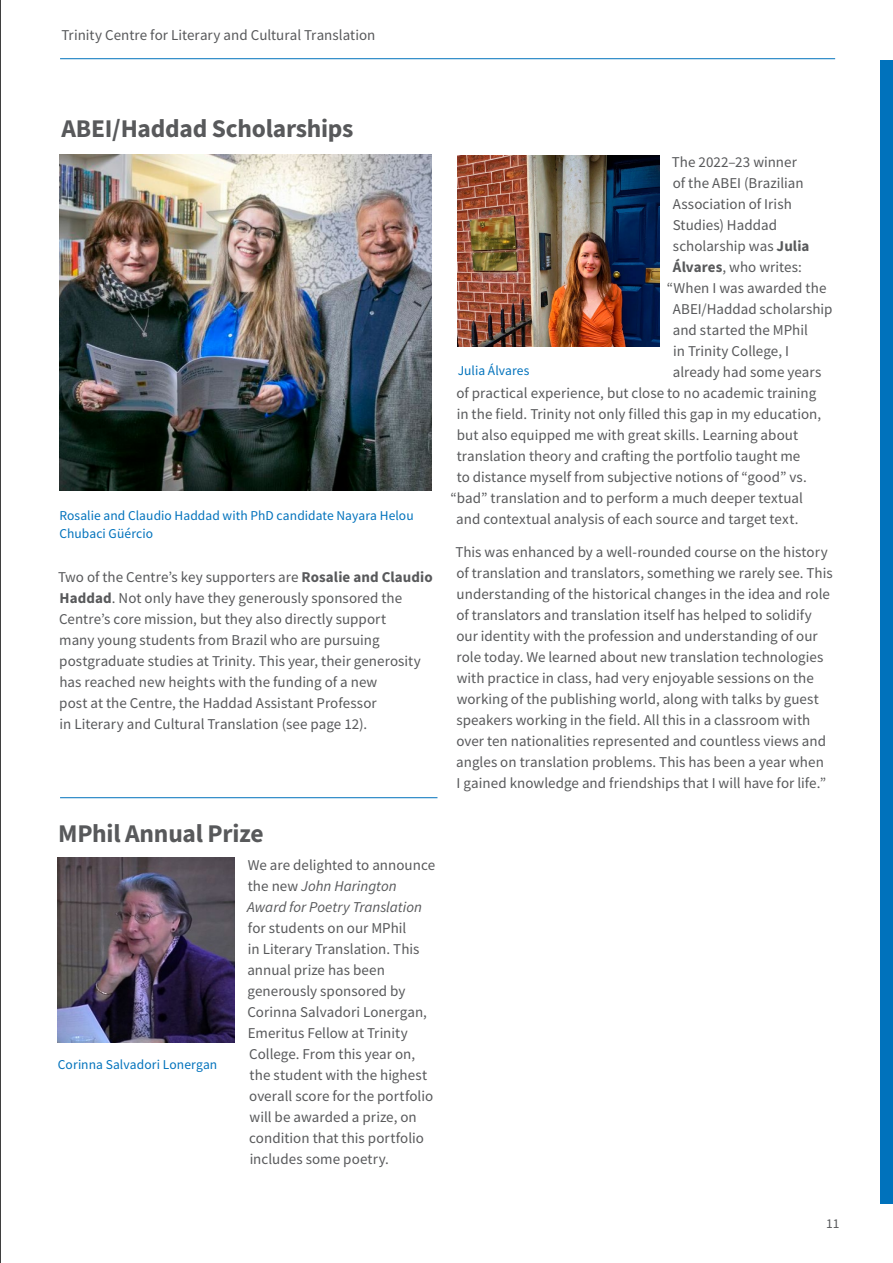
<style>
.page{position:relative;width:893px;height:1263px;background:#fff}
.page>*{position:absolute;margin:0;border:0;box-sizing:border-box;transform-origin:0 0}
.t1{font:700 25.5px "Source Sans Pro";letter-spacing:-.01em;color:#58595b}
.t2{font:15px/21px "Source Sans Pro";letter-spacing:.005em;color:#58595b}
.t3{font:italic 15px/21px "Source Sans Pro";color:#58595b}
.t4{font:13.5px/18px "Source Sans Pro";letter-spacing:.005em;color:#0072bc}
.t5{font:13.5px "Source Sans Pro";color:#58595b}
.s1{font-weight:700}
.s2{font-style:normal}
</style>
<div class="page">
<img style="left:57px;top:857px;width:177px;height:185px">
<div style="left:881px;top:60px;width:12px;height:1143px;background:#0072bc"></div>
<hr style="left:60px;top:58px;width:775px;height:1px;background:#0072bc">
<hr style="left:60px;top:797px;width:377px;height:1px;background:#0072bc">
<img style="left:60px;top:155px;width:371px;height:335px">
<img style="left:457px;top:156px;width:203px;height:190px">
<hr style="left:0;top:0;width:1px;height:1263px;background:#000">
<p class="t2" style="left:62px;top:24px;width:315px">Trinity Centre for Literary and Cultural Translation</p>
<h1 class="t1" style="left:62px;top:112px;width:293px">ABEI/Haddad Scholarships</h1>
<p class="t4" style="left:59px;top:506px;width:356px">Rosalie and Claudio Haddad with PhD candidate Nayara Helou<br>Chubaci Güércio</p>
<p class="t2" style="left:58px;top:566px;width:376px">Two of the Centre’s key supporters are <span class="s1">Rosalie and Claudio Haddad</span>. Not only have they generously sponsored the Centre’s core mission, but they also directly support<br>many young students from Brazil who are pursuing postgraduate studies at Trinity. This year, their generosity has reached new heights with the funding of a new<br>post at the Centre, the Haddad Assistant Professor<br>in Literary and Cultural Translation (see page 12).</p>
<h1 class="t1" style="left:58px;top:816px;width:207px">MPhil Annual Prize</h1>
<p class="t4" style="left:58px;top:1055px;width:161px">Corinna Salvadori Lonergan</p>
<p class="t3" style="left:247px;top:854px;width:190px"><span class="s2">We are delighted to announce the new</span> John Harington<br>Award for Poetry Translation</p>
<p class="t2" style="left:247px;top:917px;width:187px">for students on our MPhil<br>in Literary Translation. This annual prize has been generously sponsored by<br>Corinna Salvadori Lonergan,<br>Emeritus Fellow at Trinity<br>College. From this year on, the student with the highest overall score for the portfolio will be awarded a prize, on condition that this portfolio includes some poetry.</p>
<p class="t2" style="left:672px;top:151px;width:127px">The 2022–23 winner</p>
<p class="t2" style="left:673px;top:172px;width:132px">of the ABEI (Brazilian</p>
<p class="t2" style="left:673px;top:193px;width:121px">Association of Irish</p>
<p class="t2" style="left:673px;top:214px;width:106px">Studies) Haddad</p>
<p class="t2" style="left:673px;top:235px;width:138px">scholarship was <span class="s1">Julia</span></p>
<p class="t2" style="left:673px;top:256px;width:131px"><span class="s1">Álvares</span>, who writes:</p>
<p class="t2" style="left:667px;top:277px;width:161px">“When I was awarded the</p>
<p class="t2" style="left:673px;top:298px;width:161px">ABEI/Haddad scholarship</p>
<p class="t2" style="left:673px;top:319px;width:137px">and started the MPhil</p>
<p class="t2" style="left:673px;top:340px;width:117px">in Trinity College, I</p>
<p class="t2" style="left:673px;top:361px;width:150px">already had some years</p>
<p class="t2" style="left:456px;top:382px;width:361px">of practical experience, but close to no academic training</p>
<p class="t2" style="left:457px;top:403px;width:366px">in the field. Trinity not only filled this gap in my education,</p>
<p class="t2" style="left:457px;top:424px;width:343px">but also equipped me with great skills. Learning about</p>
<p class="t2" style="left:457px;top:445px;width:345px">translation theory and crafting the portfolio taught me</p>
<p class="t2" style="left:457px;top:466px;width:352px">to distance myself from subjective notions of “good” vs.</p>
<p class="t2" style="left:450px;top:487px;width:354px">“bad” translation and to perform a much deeper textual</p>
<p class="t2" style="left:456px;top:508px;width:344px">and contextual analysis of each source and target text.</p>
<p class="t2" style="left:455px;top:542px;width:379px">This was enhanced by a well-rounded course on the history of translation and translators, something we rarely see. This understanding of the historical changes in the idea and role of translators and translation itself has helped to solidify our identity with the profession and understanding of our role today. We learned about new translation technologies with practice in class, had very enjoyable sessions on the working of the publishing world, along with talks by guest speakers working in the field. All this in a classroom with over ten nationalities represented and countless views and angles on translation problems. This has been a year when<br>I gained knowledge and friendships that I will have for life.”</p>
<p class="t4" style="left:458px;top:362px;width:73px">Julia Álvares</p>
<p class="t5" style="left:826px;top:1215px;width:15px">11</p>
</div>
